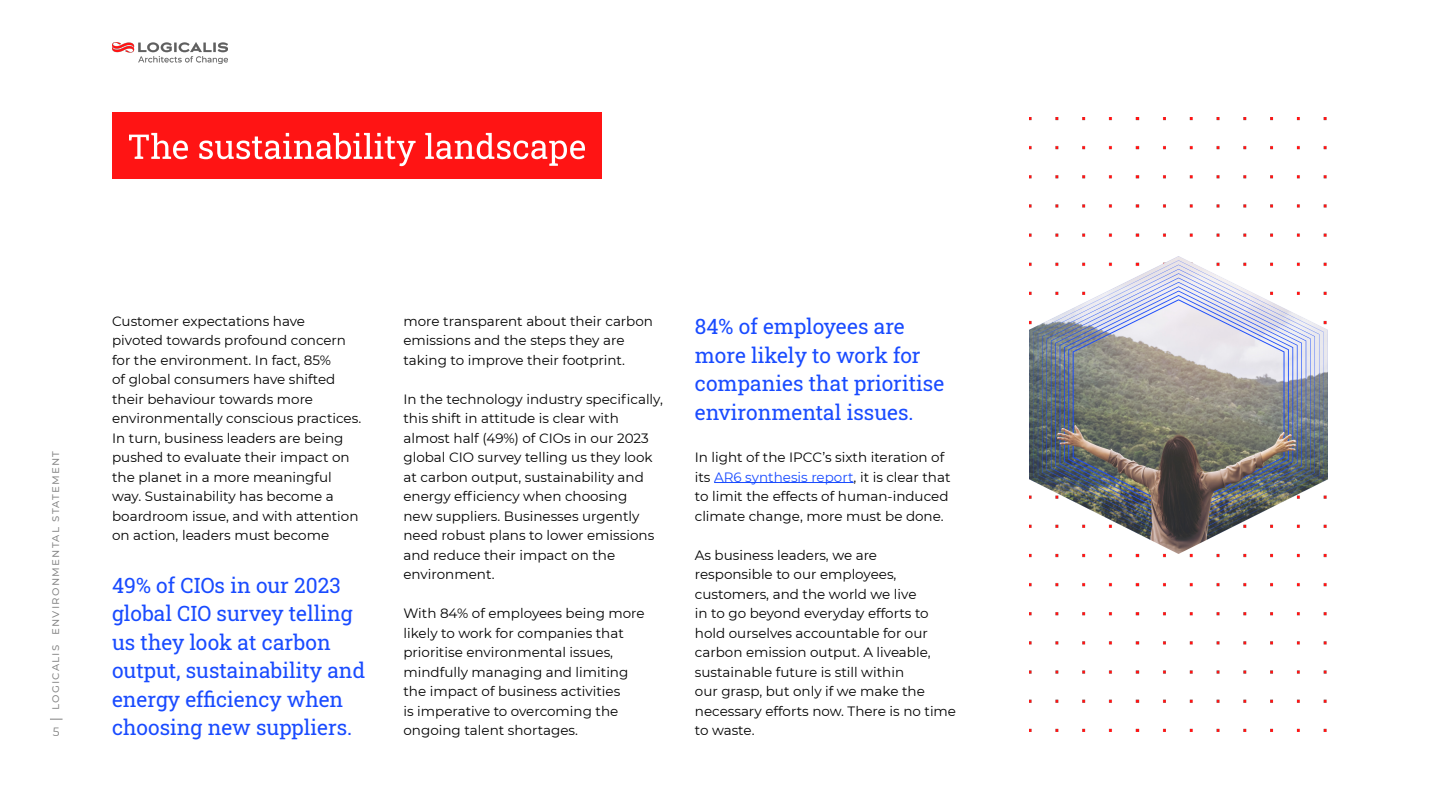
<style>
.page{position:relative;width:1440px;height:810px;background:#fff}
.page>*{position:absolute;margin:0;border:0;box-sizing:border-box;transform-origin:0 0}
.t1{font:21px/28.5px "Roboto Slab";color:#194bff}
.t2{font:13.5px/19.5px "Montserrat";color:#000}
.t3{font:12px "Montserrat";letter-spacing:.1em;color:#808080}
.s1{color:#194bff}
</style>
<div class="page">
<svg style="left:50px;top:719px;width:13px;height:1px"></svg>
<img style="left:112px;top:43px;width:115px;height:21px">
<div style="left:112px;top:112px;width:490px;height:67px;background:#ff1414"></div>
<svg style="left:129px;top:133px;width:456px;height:33px"></svg>
<hr style="left:714px;top:482px;width:140px;height:1px;background:#194bff">
<img style="left:1029px;top:117px;width:298px;height:615px">
<img style="left:1029px;top:257px;width:299px;height:296px">
<p class="t3" style="left:47px;top:710px;width:260px;rotate:-90deg">Logicalis Environmental Statement</p>
<p class="t3" style="left:53px;top:724px;width:8px">5</p>
<p class="t2" style="left:112px;top:310px;width:251px">Customer expectations have<br>pivoted towards profound concern for the environment. In fact, 85%<br>of global consumers have shifted their behaviour towards more environmentally conscious practices.<br>In turn, business leaders are being pushed to evaluate their impact on the planet in a more meaningful way. Sustainability has become a boardroom issue, and with attention on action, leaders must become</p>
<p class="t1" style="left:695px;top:312px;width:251px">84% of employees are more likely to work for companies that prioritise environmental issues.</p>
<p class="t1" style="left:112px;top:570px;width:255px">49% of CIOs in our 2023 global CIO survey telling us they look at carbon output, sustainability and energy efficiency when choosing new suppliers.</p>
<p class="t2" style="left:404px;top:310px;width:251px">more transparent about their carbon emissions and the steps they are taking to improve their footprint.</p>
<p class="t2" style="left:404px;top:388px;width:261px">In the technology industry specifically, this shift in attitude is clear with almost half (49%) of CIOs in our 2023 global CIO survey telling us they look at carbon output, sustainability and energy efficiency when choosing<br>new suppliers. Businesses urgently need robust plans to lower emissions and reduce their impact on the environment.</p>
<p class="t2" style="left:404px;top:603px;width:243px">With 84% of employees being more likely to work for companies that prioritise environmental issues, mindfully managing and limiting the impact of business activities<br>is imperative to overcoming the ongoing talent shortages.</p>
<p class="t2" style="left:695px;top:447px;width:257px">In light of the IPCC’s sixth iteration of its <span class="s1">AR6 synthesis report</span>, it is clear that to limit the effects of human-induced climate change, more must be done.</p>
<p class="t2" style="left:695px;top:544px;width:263px">As business leaders, we are responsible to our employees, customers, and the world we live<br>in to go beyond everyday efforts to hold ourselves accountable for our carbon emission output. A liveable, sustainable future is still within<br>our grasp, but only if we make the necessary efforts now. There is no time to waste.</p>
</div>
